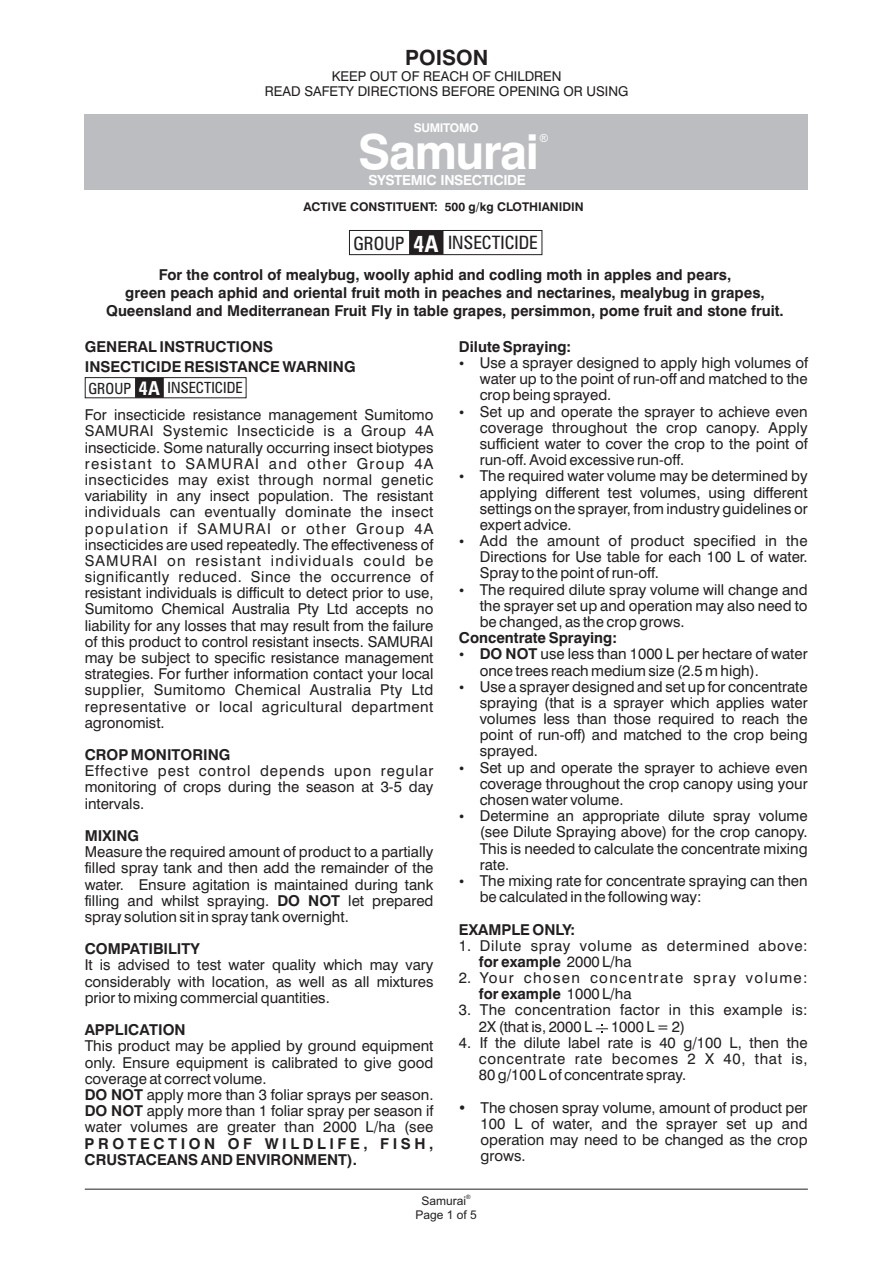
<style>
.page{position:relative;width:893px;height:1263px;background:#fff}
.page>*{position:absolute;margin:0;border:0;box-sizing:border-box;transform-origin:0 0}
.t1{font:700 48.15px "Swiss 721 BT";letter-spacing:-.03em;color:#fff}
.t2{font:700 21px "Swiss 721 BT";color:#231f20}
.t3{font:condensed 18.45px "Zurich BT";color:#231f20}
.t4{font:condensed 15.45px "Zurich BT";color:#231f20}
.t5{font:15px/16.2px "Swiss 721 BT";color:#231f20;text-align:justify}
.t6{font:700 15px/18px "Swiss 721 BT";color:#231f20}
.t7{font:15px/16.2px "Swiss 721 BT";letter-spacing:.045em;color:#231f20}
.t8{font:15px/16.2px "Swiss 721 BT";letter-spacing:.025em;color:#231f20}
.t9{font:15px/16.2px "Swiss 721 BT";letter-spacing:.09em;color:#231f20}
.t10{font:700 13.8px "Swiss 721 BT";letter-spacing:-.03em;color:#fff}
.t11{font:13.5px/14.5px "Swiss 721 BT";color:#231f20;text-align:center}
.t12{font:700 12px "Swiss 721 BT";color:#231f20}
.t13{font:12px/13.4px "Arial";color:#231f20;text-align:center}
.t14{font:700 12px "Swiss 721 BT";letter-spacing:-.03em;color:#fff}
.t15{font:11.1px "Arial";color:#fff}
.t16{font:6px "Arial";color:#231f20}
.s1{font-weight:700;font-size:23.1px;color:#fff}
.s2{font-weight:700}
.s3{font-weight:700;font-size:19.2px;color:#fff}
</style>
<div class="page">
<div style="left:85px;top:115px;width:723px;height:75px;background:#bcbdc0"></div>
<hr style="left:85px;top:1189px;width:723px;height:1px;background:#231f20">
<svg style="left:596px;top:1024px;width:12px;height:9px"></svg>
<svg style="left:349px;top:230px;width:194px;height:25px"></svg>
<div style="left:409px;top:231px;width:34px;height:24px;background:#231f20"></div>
<svg style="left:85px;top:377px;width:162px;height:21px"></svg>
<div style="left:135px;top:378px;width:29px;height:20px;background:#231f20"></div>
<h2 class="t2" style="left:405px;top:49px;width:85px">POISON</h2>
<p class="t11" style="left:265px;top:71px;width:365px">KEEP OUT OF REACH OF CHILDREN<br>READ SAFETY DIRECTIONS BEFORE OPENING OR USING</p>
<p class="t14" style="left:414px;top:122px;width:66px">SUMITOMO</p>
<h1 class="t1" style="left:358px;top:133px;width:182px">Samurai</h1>
<p class="t15" style="left:540px;top:134px;width:10px">®</p>
<p class="t10" style="left:368px;top:174px;width:159px">SYSTEMIC INSECTICIDE</p>
<p class="t12" style="left:303px;top:202px;width:282px">ACTIVE CONSTITUENT: 500 g/kg CLOTHIANIDIN</p>
<p class="t3" style="left:353px;top:235px;width:186px">GROUP <span class="s1">4A</span> INSECTICIDE</p>
<p class="t6" style="left:106px;top:267px;width:679px;text-align:center">For the control of mealybug, woolly aphid and codling moth in apples and pears,<br>green peach aphid and oriental fruit moth in peaches and nectarines, mealybug in grapes,<br>Queensland and Mediterranean Fruit Fly in table grapes, persimmon, pome fruit and stone fruit.</p>
<p class="t6" style="left:85px;top:338px;width:272px;line-height:19.8px">GENERAL INSTRUCTIONS<br>INSECTICIDE RESISTANCE WARNING</p>
<p class="t5" style="left:85px;top:408px;width:350px">For insecticide resistance management Sumitomo SAMURAI Systemic Insecticide is a Group 4A insecticide. Some naturally occurring insect biotypes resistant to SAMURAI and other Group 4A insecticides may exist through normal genetic variability in any insect population. The resistant individuals can eventually dominate the insect population if SAMURAI or other Group 4A insecticides are used repeatedly. The effectiveness of SAMURAI on resistant individuals could be significantly reduced. Since the occurrence of resistant individuals is difficult to detect prior to use, Sumitomo Chemical Australia Pty Ltd accepts no liability for any losses that may result from the failure of this product to control resistant insects. SAMURAI may be subject to specific resistance management strategies. For further information contact your local supplier, Sumitomo Chemical Australia Pty Ltd representative or local agricultural department agronomist.</p>
<p class="t6" style="left:85px;top:747px;width:147px">CROP MONITORING</p>
<p class="t5" style="left:85px;top:764px;width:350px">Effective pest control depends upon regular monitoring of crops during the season at 3-5 day intervals.</p>
<p class="t6" style="left:85px;top:828px;width:56px">MIXING</p>
<p class="t5" style="left:85px;top:845px;width:350px">Measure the required amount of product to a partially filled spray tank and then add the remainder of the water. Ensure agitation is maintained during tank filling and whilst spraying. <span class="s2">DO NOT</span> let prepared spray solution sit in spray tank overnight.</p>
<p class="t6" style="left:85px;top:941px;width:117px">COMPATIBILITY</p>
<p class="t5" style="left:85px;top:958px;width:350px">It is advised to test water quality which may vary considerably with location, as well as all mixtures prior to mixing commercial quantities.</p>
<p class="t6" style="left:85px;top:1022px;width:102px">APPLICATION</p>
<p class="t5" style="left:85px;top:1039px;width:350px;text-align:left">This product may be applied by ground equipment only. Ensure equipment is calibrated to give good coverage at correct volume.<br><span class="s2">DO NOT</span> apply more than 3 foliar sprays per season.<br><span class="s2">DO NOT</span> apply more than 1 foliar spray per season if water volumes are greater than 2000 L/ha (see</p>
<p class="t6" style="left:85px;top:1136px;width:350px;line-height:16.2px">PROTECTION OF WILDLIFE, FISH,<br>CRUSTACEANS AND ENVIRONMENT).</p>
<p class="t6" style="left:459px;top:339px;width:114px">Dilute Spraying:</p>
<p class="t5" style="left:480px;top:356px;width:330px;text-align:left">Use a sprayer designed to apply high volumes of water up to the point of run-off and matched to the crop being sprayed.<br>Set up and operate the sprayer to achieve even coverage throughout the crop canopy. Apply sufficient water to cover the crop to the point of run-off. Avoid excessive run-off.<br>The required water volume may be determined by applying different test volumes, using different settings on the sprayer, from industry guidelines or expert advice.<br>Add the amount of product specified in the Directions for Use table for each 100 L of water.<br>Spray to the point of run-off.<br>The required dilute spray volume will change and the sprayer set up and operation may also need to be changed, as the crop grows.</p>
<p class="t5" style="left:480px;top:631px;width:329px;text-align:left;text-indent:-21px"><span class="s2">Concentrate Spraying:<br>DO NOT</span> use less than 1000 L per hectare of water once trees reach medium size (2.5 m high).<br>Use a sprayer designed and set up for concentrate spraying (that is a sprayer which applies water volumes less than those required to reach the point of run-off) and matched to the crop being sprayed.<br>Set up and operate the sprayer to achieve even coverage throughout the crop canopy using your chosen water volume.<br>Determine an appropriate dilute spray volume (see Dilute Spraying above) for the crop canopy.<br>This is needed to calculate the concentrate mixing rate.<br>The mixing rate for concentrate spraying can then be calculated in the following way:</p>
<p class="t6" style="left:459px;top:921px;width:118px">EXAMPLE ONLY:</p>
<p class="t7" style="left:479px;top:939px;width:330px;text-indent:-20px">1. Dilute spray volume as determined above: <span class="s2">for example</span> 2000 L/ha</p>
<p class="t9" style="left:479px;top:971px;width:330px;text-indent:-20px">2. Your chosen concentrate spray volume: <span class="s2">for example</span> 1000 L/ha</p>
<p class="t8" style="left:479px;top:1003px;width:330px;text-indent:-20px">3. The concentration factor in this example is:<br>2X (that is, 2000 L</p>
<p class="t4" style="left:88px;top:382px;width:156px">GROUP <span class="s3">4A</span> INSECTICIDE</p>
<p class="t5" style="left:611px;top:1019px;width:76px">1000 L = 2)</p>
<p class="t5" style="left:479px;top:1036px;width:330px;text-indent:-20px">4. If the dilute label rate is 40 g/100 L, then the concentrate rate becomes 2 X 40, that is, 80 g/100 L of concentrate spray.</p>
<p class="t5" style="left:480px;top:1100px;width:329px">The chosen spray volume, amount of product per 100 L of water, and the sprayer set up and operation may need to be changed as the crop grows.</p>
<p class="t16" style="left:466px;top:1195px;width:6px">®</p>
<p class="t13" style="left:415px;top:1195px;width:63px">Samurai<br>Page 1 of 5</p>
</div>
